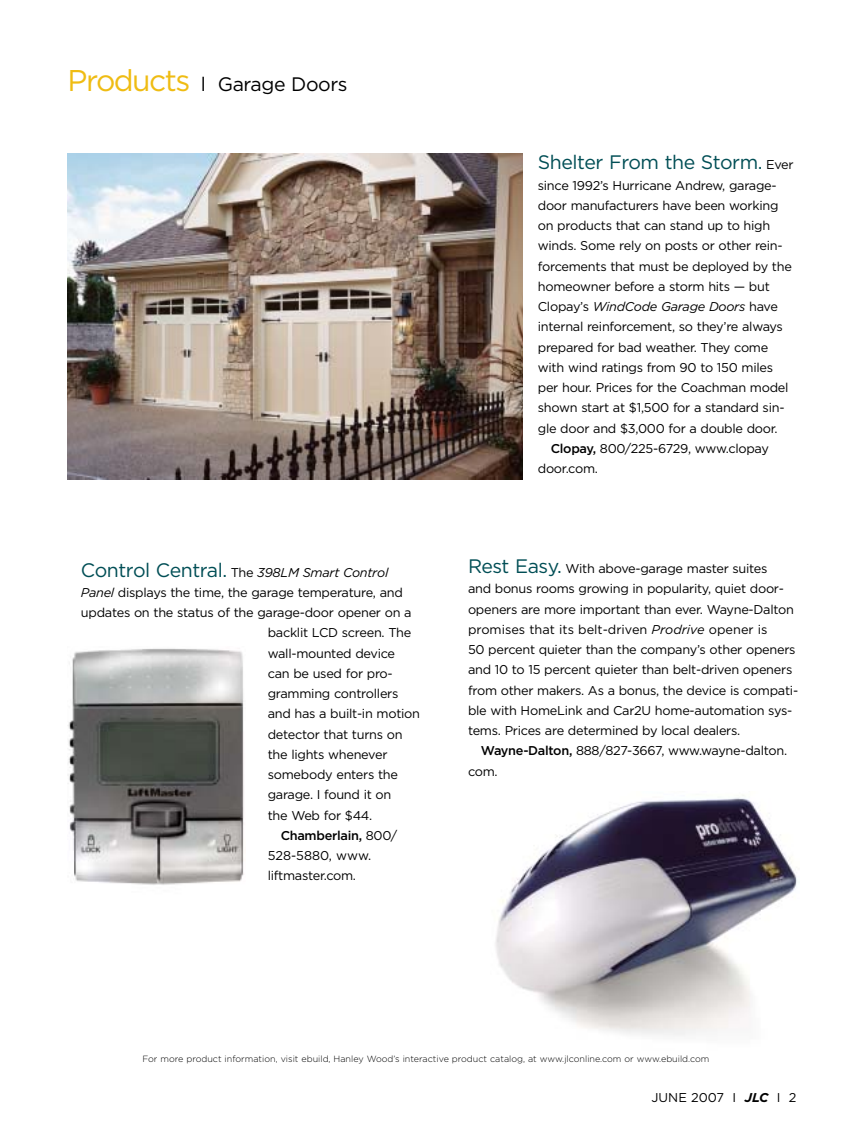
<style>
.page{position:relative;width:864px;height:1134px;background:#fff}
.page>*{position:absolute;margin:0;border:0;box-sizing:border-box;transform-origin:0 0}
.t1{font:19.5px "Gotham";letter-spacing:-.02em;color:#014e55}
.t2{font:19.5px "Gotham";letter-spacing:-.02em;color:#000}
.t3{font:12.75px/20.2px "Gotham";letter-spacing:-.02em;color:#000}
.t4{font:italic 12.75px "Gotham";letter-spacing:-.02em;color:#000}
.t5{font:12.75px "Gotham";color:#000}
.t6{font:500 12.75px "Gotham";letter-spacing:-.02em;color:#000}
.t7{font:300 9px "Gotham";color:#000}
.s1{font-size:30px;color:#efbc13}
.s2{font-style:normal;font-size:19.5px;color:#014e55}
.s3{font-style:normal}
.s4{font-style:italic}
.s5{font-weight:400}
.s6{font-size:12.75px;color:#000}
.s7{font-weight:500}
.s8{font-size:19.5px;color:#014e55}
.s9{font-weight:700;font-style:italic}
</style>
<div class="page">
<img style="left:68px;top:154px;width:455px;height:325px">
<img style="left:68px;top:648px;width:176px;height:237px">
<img style="left:495px;top:795px;width:302px;height:241px">
<h1 class="t2" style="left:68px;top:77px;width:282px"><span class="s1">Products</span> l Garage Doors</h1>
<p class="t4" style="left:81px;top:567px;width:309px"><span class="s2">Control Central.</span> <span class="s3">The</span> 398LM Smart Control</p>
<p class="t3" style="left:81px;top:583px;width:323px"><span class="s4">Panel</span> displays the time, the garage temperature, and</p>
<p class="t3" style="left:81px;top:603px;width:332px">updates on the status of the garage-door opener on a</p>
<p class="t3" style="left:268px;top:624px;width:145px">backlit LCD screen. The</p>
<p class="t3" style="left:268px;top:644px;width:129px">wall-mounted device</p>
<p class="t3" style="left:268px;top:664px;width:127px">can be used for pro-</p>
<p class="t3" style="left:268px;top:684px;width:132px">gramming controllers</p>
<p class="t3" style="left:268px;top:705px;width:154px">and has a built-in motion</p>
<p class="t3" style="left:268px;top:725px;width:136px">detector that turns on</p>
<p class="t3" style="left:268px;top:745px;width:121px">the lights whenever</p>
<p class="t3" style="left:268px;top:765px;width:132px">somebody enters the</p>
<p class="t3" style="left:268px;top:786px;width:125px">garage. I found it on</p>
<p class="t3" style="left:268px;top:806px;width:106px">the Web for $44.</p>
<p class="t6" style="left:281px;top:831px;width:118px">Chamberlain, <span class="s5">800/</span></p>
<p class="t5" style="left:268px;top:851px;width:105px">528-5880, www.</p>
<p class="t3" style="left:268px;top:867px;width:90px">liftmaster.com.</p>
<h1 class="t1" style="left:538px;top:155px;width:257px">Shelter From the Storm. <span class="s6">Ever</span></h1>
<p class="t3" style="left:538px;top:176px;width:240px">since 1992’s Hurricane Andrew, garage-</p>
<p class="t3" style="left:538px;top:196px;width:242px">door manufacturers have been working</p>
<p class="t3" style="left:538px;top:216px;width:234px">on products that can stand up to high</p>
<p class="t3" style="left:538px;top:237px;width:246px">winds. Some rely on posts or other rein-</p>
<p class="t3" style="left:538px;top:257px;width:256px">forcements that must be deployed by the</p>
<p class="t3" style="left:538px;top:277px;width:234px">homeowner before a storm hits — but</p>
<p class="t4" style="left:538px;top:302px;width:242px"><span class="s3">Clopay’s</span> WindCode Garage Doors <span class="s3">have</span></p>
<p class="t3" style="left:538px;top:318px;width:247px">internal reinforcement, so they’re always</p>
<p class="t3" style="left:538px;top:338px;width:232px">prepared for bad weather. They come</p>
<p class="t3" style="left:538px;top:358px;width:237px">with wind ratings from 90 to 150 miles</p>
<p class="t3" style="left:538px;top:378px;width:252px">per hour. Prices for the Coachman model</p>
<p class="t3" style="left:538px;top:399px;width:248px">shown start at $1,500 for a standard sin-</p>
<p class="t3" style="left:538px;top:419px;width:241px">gle door and $3,000 for a double door.</p>
<p class="t3" style="left:551px;top:439px;width:220px"><span class="s7">Clopay,</span> 800/225-6729, www.clopay</p>
<p class="t3" style="left:538px;top:459px;width:62px">door.com.</p>
<p class="t3" style="left:468px;top:559px;width:332px"><span class="s8">Rest Easy.</span> With above-garage master suites<br>and bonus rooms growing in popularity, quiet door&shy;openers are more important than ever. Wayne-Dalton promises that its belt-driven <span class="s4">Prodrive</span> opener is<br>50 percent quieter than the company’s other openers and 10 to 15 percent quieter than belt-driven openers from other makers. As a bonus, the device is compati&shy;ble with HomeLink and Car2U home-automation sys&shy;tems. Prices are determined by local dealers.</p>
<p class="t3" style="left:468px;top:742px;width:321px;text-indent:13px"><span class="s7">Wayne-Dalton,</span> 888/827-3667, www.wayne-dalton. com.</p>
<p class="t7" style="left:142px;top:1056px;width:569px">For more product information, visit ebuild, Hanley Wood’s interactive product catalog, at www.jlconline.com or www.ebuild.com</p>
<p class="t5" style="left:652px;top:1093px;width:146px">JUNE 2007 I <span class="s9">JLC</span> I 2</p>
</div>
